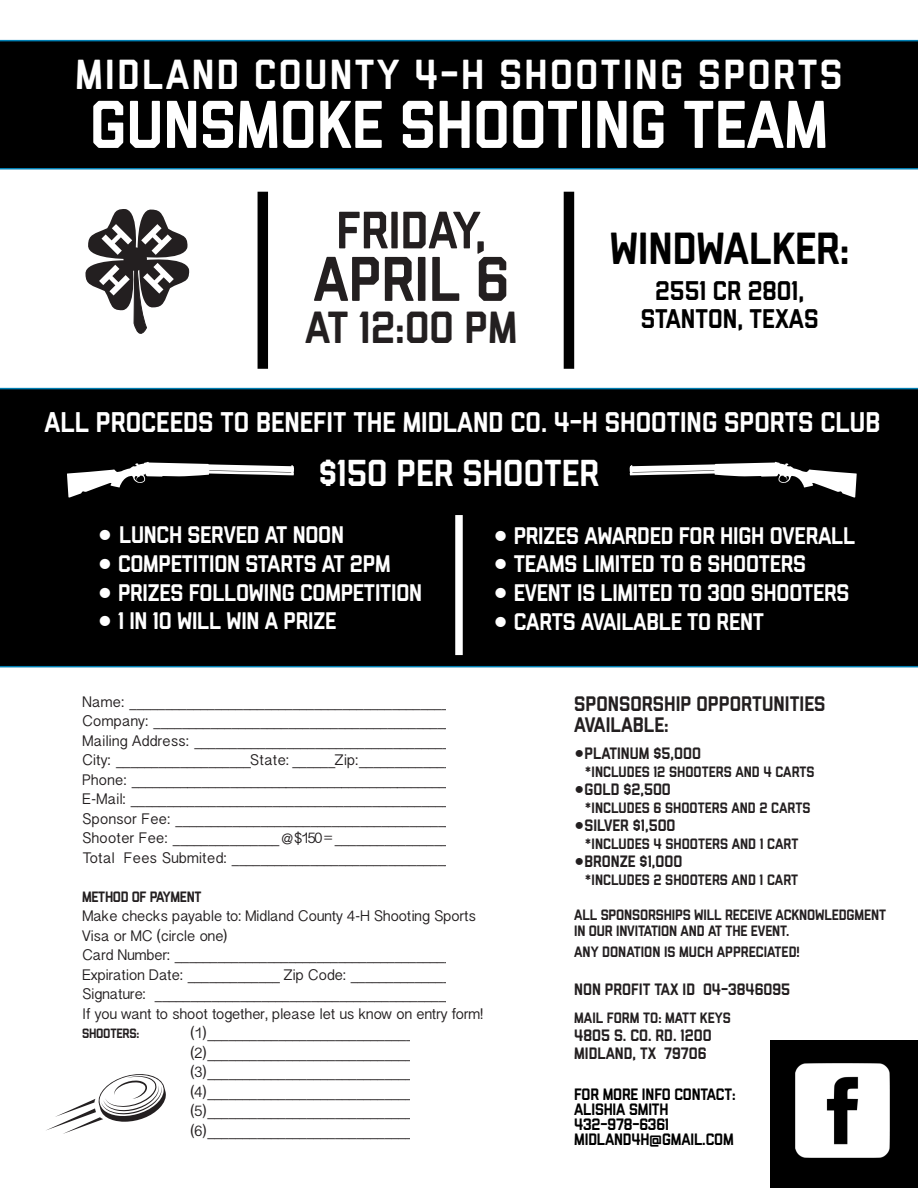
<style>
.page{position:relative;width:918px;height:1188px;background:#fff}
.page>*{position:absolute;margin:0;border:0;box-sizing:border-box;transform-origin:0 0}
.t1{font:500 67.5px "Liberator";color:#fff}
.t2{font:500 63px "Liberator";color:#231f20}
.t3{font:500 52.5px "Liberator";color:#231f20}
.t4{font:500 45px "Liberator";color:#000}
.t5{font:500 45px "Liberator";color:#231f20}
.t6{font:500 42px "Liberator";letter-spacing:.06em;color:#fff}
.t7{font:500 37.5px "Liberator";color:#fff}
.t8{font:500 28.5px "Liberator";color:#fff}
.t9{font:500 27px "Liberator";color:#000}
.t10{font:500 24px "Liberator";letter-spacing:-.01em;color:#fff}
.t11{font:500 21px "Liberator";color:#231f20}
.t12{font:500 16.5px "Liberator";color:#231f20}
.t13{font:500 16.5px "Liberator";letter-spacing:-.01em;color:#000}
.t14{font:500 15px/16.5px "Liberator";color:#231f20}
.t15{font:500 15px "Liberator";letter-spacing:-.02em;color:#231f20}
.t16{font:13.5px "Bangla Sangam MN";letter-spacing:-.02em;color:#231f20}
.t17{font:13.5px "Bangla Sangam MN";color:#231f20}
.t18{font:500 13.5px "Liberator";letter-spacing:-.02em;color:#231f20}
.s1{font-family:"Helvetica Neue"}
</style>
<div class="page">
<div style="left:0;top:40px;width:918px;height:130px;background:#000"></div>
<div style="left:0;top:388px;width:918px;height:279px;background:#000"></div>
<div style="left:770px;top:1040px;width:148px;height:148px;background:#000"></div>
<svg style="left:46px;top:1074px;width:120px;height:60px"></svg>
<svg style="left:85px;top:209px;width:105px;height:125px"></svg>
<div style="left:564px;top:192px;width:10px;height:177px;background:#000"></div>
<div style="left:258px;top:192px;width:10px;height:177px;background:#000"></div>
<div style="left:455px;top:515px;width:8px;height:140px;background:#fff"></div>
<img style="left:795px;top:1064px;width:94px;height:93px">
<svg style="left:630px;top:462px;width:227px;height:36px"></svg>
<svg style="left:67px;top:462px;width:227px;height:36px"></svg>
<p class="t6" style="left:75px;top:60px;width:769px">MIDLAND COUNTY 4-H SHOOTING SPORTS</p>
<p class="t1" style="left:90px;top:100px;width:740px">GUNSMOKE SHOOTING TEAM</p>
<p class="t3" style="left:336px;top:211px;width:152px">FRIDAY,</p>
<p class="t2" style="left:313px;top:257px;width:197px">APRIL 6</p>
<p class="t5" style="left:305px;top:311px;width:213px">AT 12:00 PM</p>
<p class="t4" style="left:610px;top:232px;width:241px">WINDWALKER:</p>
<p class="t9" style="left:655px;top:281px;width:150px">2551 CR 2801,</p>
<p class="t9" style="left:641px;top:309px;width:179px">STANTON, TEXAS</p>
<p class="t8" style="left:44px;top:412px;width:838px">ALL PROCEEDS TO BENEFIT THE MIDLAND CO. 4-H SHOOTING SPORTS CLUB</p>
<p class="t7" style="left:319px;top:460px;width:282px">$150 PER SHOOTER</p>
<p class="t10" style="left:98px;top:526px;width:248px"><span class="s1">●</span> LUNCH SERVED AT NOON</p>
<p class="t10" style="left:98px;top:555px;width:295px"><span class="s1">●</span> COMPETITION STARTS AT 2PM</p>
<p class="t10" style="left:98px;top:584px;width:326px"><span class="s1">●</span> PRIZES FOLLOWING COMPETITION</p>
<p class="t10" style="left:98px;top:613px;width:240px"><span class="s1">●</span> 1 IN 10 WILL WIN A PRIZE</p>
<p class="t10" style="left:493px;top:527px;width:363px"><span class="s1">●</span> PRIZES AWARDED FOR HIGH OVERALL</p>
<p class="t10" style="left:493px;top:556px;width:315px"><span class="s1">●</span> TEAMS LIMITED TO 6 SHOOTERS</p>
<p class="t10" style="left:493px;top:584px;width:358px"><span class="s1">●</span> EVENT IS LIMITED TO 300 SHOOTERS</p>
<p class="t10" style="left:493px;top:613px;width:272px"><span class="s1">●</span> CARTS AVAILABLE TO RENT</p>
<p class="t16" style="left:82px;top:692px;width:369px">Name: _____________________________________________</p>
<p class="t17" style="left:82px;top:712px;width:372px">Company: __________________________________________</p>
<p class="t17" style="left:82px;top:731px;width:384px">Mailing Address: ______________________________________</p>
<p class="t17" style="left:82px;top:751px;width:372px">City: ___________________State: ______Zip:_____________</p>
<p class="t16" style="left:82px;top:770px;width:373px">Phone: ______________________________________________</p>
<p class="t16" style="left:82px;top:790px;width:370px">E-Mail: _____________________________________________</p>
<p class="t17" style="left:82px;top:809px;width:380px">Sponsor Fee: ________________________________________</p>
<p class="t17" style="left:82px;top:829px;width:383px">Shooter Fee: _______________ @ $150 = __________________</p>
<p class="t17" style="left:82px;top:848px;width:372px">Total Fees Submited: _______________________________</p>
<p class="t15" style="left:82px;top:891px;width:121px">METHOD OF PAYMENT</p>
<p class="t16" style="left:82px;top:907px;width:395px">Make checks payable to: Midland County 4-H Shooting Sports</p>
<p class="t16" style="left:82px;top:926px;width:147px">Visa or MC (circle one)</p>
<p class="t16" style="left:82px;top:946px;width:372px">Card Number: _______________________________________</p>
<p class="t16" style="left:82px;top:965px;width:378px">Expiration Date: _____________ Zip Code: _______________</p>
<p class="t16" style="left:82px;top:985px;width:380px">Signature: ___________________________________________</p>
<p class="t16" style="left:82px;top:1004px;width:402px">If you want to shoot together, please let us know on entry form!</p>
<p class="t18" style="left:82px;top:1029px;width:59px">SHOOTERS:</p>
<p class="t16" style="left:190px;top:1024px;width:233px">(1)______________________________</p>
<p class="t16" style="left:190px;top:1043px;width:233px">(2)______________________________</p>
<p class="t16" style="left:190px;top:1063px;width:233px">(3)______________________________</p>
<p class="t16" style="left:190px;top:1082px;width:233px">(4)______________________________</p>
<p class="t16" style="left:190px;top:1102px;width:233px">(5)______________________________</p>
<p class="t16" style="left:190px;top:1121px;width:233px">(6)______________________________</p>
<p class="t11" style="left:574px;top:697px;width:253px">SPONSORSHIP OPPORTUNITIES</p>
<p class="t11" style="left:574px;top:718px;width:96px">AVAILABLE:</p>
<p class="t12" style="left:574px;top:748px;width:128px"><span class="s1">●</span>PLATINUM $5,000</p>
<p class="t14" style="left:585px;top:765px;width:231px">*INCLUDES 12 SHOOTERS AND 4 CARTS</p>
<p class="t12" style="left:574px;top:784px;width:98px"><span class="s1">●</span>GOLD $2,500</p>
<p class="t14" style="left:585px;top:801px;width:227px">*INCLUDES 6 SHOOTERS AND 2 CARTS</p>
<p class="t12" style="left:574px;top:820px;width:103px"><span class="s1">●</span>SILVER $1,500</p>
<p class="t14" style="left:585px;top:837px;width:215px">*INCLUDES 4 SHOOTERS AND 1 CART</p>
<p class="t12" style="left:574px;top:856px;width:110px"><span class="s1">●</span>BRONZE $1,000</p>
<p class="t14" style="left:585px;top:873px;width:215px">*INCLUDES 2 SHOOTERS AND 1 CART</p>
<p class="t14" style="left:574px;top:907px;width:313px">ALL SPONSORSHIPS WILL RECEIVE ACKNOWLEDGMENT<br>IN OUR INVITATION AND AT THE EVENT.</p>
<p class="t14" style="left:574px;top:945px;width:227px">ANY DONATION IS MUCH APPRECIATED!</p>
<p class="t12" style="left:574px;top:983px;width:218px">NON PROFIT TAX ID 04-3846095</p>
<p class="t14" style="left:574px;top:1011px;width:158px">MAIL FORM TO: MATT KEYS</p>
<p class="t12" style="left:574px;top:1030px;width:139px">4805 S. CO. RD. 1200</p>
<p class="t12" style="left:574px;top:1048px;width:134px">MIDLAND, TX 79706</p>
<p class="t13" style="left:574px;top:1088px;width:163px">FOR MORE INFO CONTACT:</p>
<p class="t13" style="left:574px;top:1103px;width:96px">ALISHIA SMITH</p>
<p class="t13" style="left:574px;top:1118px;width:96px">432-978-6361</p>
<p class="t13" style="left:574px;top:1133px;width:161px">MIDLAND4H@GMAIL.COM</p>
</div>
